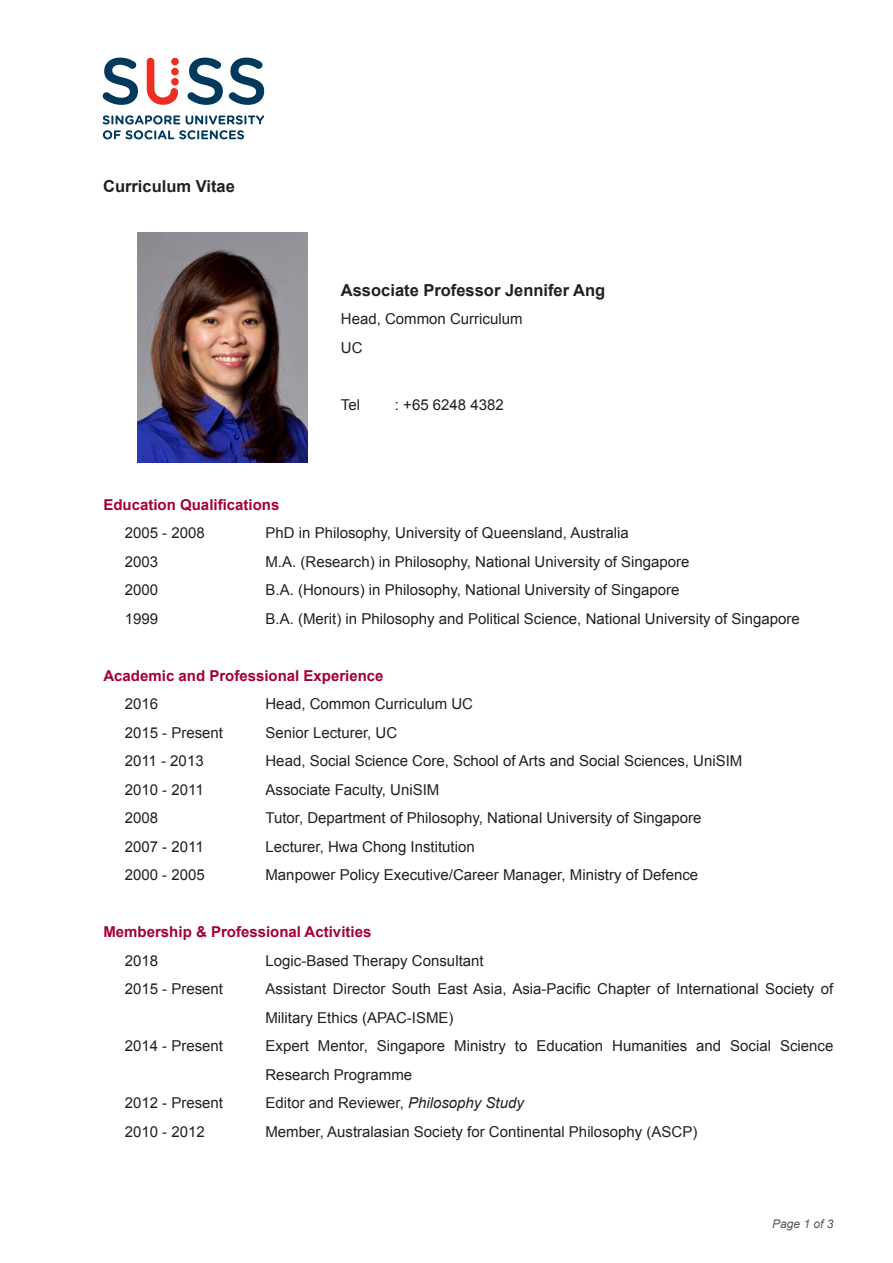
<style>
.page{position:relative;width:893px;height:1263px;background:#fff}
.page>*{position:absolute;margin:0;border:0;box-sizing:border-box;transform-origin:0 0}
.t1{font:700 16.5px "Arial";color:#231f20}
.t2{font:15px/28.5px "Arial";color:#231f20}
.t3{font:700 15px "Arial";color:#a40133}
.t4{font:italic 12px "Arial";color:#57585a}
.s1{font-style:italic}
</style>
<div class="page">
<svg style="left:103px;top:115px;width:77px;height:9px"></svg>
<svg style="left:186px;top:115px;width:78px;height:9px"></svg>
<svg style="left:103px;top:130px;width:141px;height:9px"></svg>
<svg style="left:188px;top:58px;width:35px;height:47px"></svg>
<svg style="left:229px;top:58px;width:35px;height:47px"></svg>
<svg style="left:103px;top:58px;width:35px;height:47px"></svg>
<svg style="left:147px;top:58px;width:31px;height:47px"></svg>
<div style="left:171px;top:58px;width:8px;height:7px;background:#ee2e22;border-radius:50%"></div>
<div style="left:171px;top:68px;width:8px;height:7px;background:#ee2e22;border-radius:50%"></div>
<div style="left:171px;top:78px;width:8px;height:8px;background:#ee2e22;border-radius:50%"></div>
<img style="left:137px;top:233px;width:170px;height:229px">
<p class="t1" style="left:103px;top:174px;width:133px">Curriculum Vitae</p>
<p class="t1" style="left:341px;top:278px;width:266px">Associate Professor Jennifer Ang</p>
<p class="t2" style="left:341px;top:305px;width:183px">Head, Common Curriculum</p>
<p class="t2" style="left:341px;top:333px;width:23px">UC</p>
<p class="t2" style="left:341px;top:390px;width:21px">Tel</p>
<p class="t2" style="left:395px;top:390px;width:110px">: +65 6248 4382</p>
<p class="t3" style="left:103px;top:494px;width:177px">Education Qualifications</p>
<p class="t2" style="left:125px;top:518px;width:82px">2005 - 2008</p>
<p class="t2" style="left:265px;top:518px;width:365px">PhD in Philosophy, University of Queensland, Australia</p>
<p class="t2" style="left:125px;top:547px;width:35px">2003</p>
<p class="t2" style="left:265px;top:547px;width:426px">M.A. (Research) in Philosophy, National University of Singapore</p>
<p class="t2" style="left:125px;top:575px;width:35px">2000</p>
<p class="t2" style="left:265px;top:575px;width:416px">B.A. (Honours) in Philosophy, National University of Singapore</p>
<p class="t2" style="left:125px;top:604px;width:35px">1999</p>
<p class="t2" style="left:265px;top:604px;width:536px">B.A. (Merit) in Philosophy and Political Science, National University of Singapore</p>
<p class="t3" style="left:103px;top:665px;width:282px">Academic and Professional Experience</p>
<p class="t2" style="left:125px;top:689px;width:35px">2016</p>
<p class="t2" style="left:265px;top:689px;width:209px">Head, Common Curriculum UC</p>
<p class="t2" style="left:125px;top:718px;width:100px">2015 - Present</p>
<p class="t2" style="left:265px;top:718px;width:133px">Senior Lecturer, UC</p>
<p class="t2" style="left:125px;top:746px;width:80px">2011 - 2013</p>
<p class="t2" style="left:265px;top:746px;width:478px">Head, Social Science Core, School of Arts and Social Sciences, UniSIM</p>
<p class="t2" style="left:125px;top:775px;width:80px">2010 - 2011</p>
<p class="t2" style="left:265px;top:775px;width:175px">Associate Faculty, UniSIM</p>
<p class="t2" style="left:125px;top:803px;width:35px">2008</p>
<p class="t2" style="left:265px;top:803px;width:438px">Tutor, Department of Philosophy, National University of Singapore</p>
<p class="t2" style="left:125px;top:832px;width:80px">2007 - 2011</p>
<p class="t2" style="left:265px;top:832px;width:211px">Lecturer, Hwa Chong Institution</p>
<p class="t2" style="left:125px;top:860px;width:82px">2000 - 2005</p>
<p class="t2" style="left:265px;top:860px;width:434px">Manpower Policy Executive/Career Manager, Ministry of Defence</p>
<p class="t3" style="left:103px;top:921px;width:269px">Membership &amp; Professional Activities</p>
<p class="t2" style="left:125px;top:946px;width:35px">2018</p>
<p class="t2" style="left:265px;top:946px;width:220px">Logic-Based Therapy Consultant</p>
<p class="t2" style="left:125px;top:974px;width:100px">2015 - Present</p>
<p class="t2" style="left:265px;top:974px;width:569px">Assistant Director South East Asia, Asia-Pacific Chapter of International Society of<br>Military Ethics (APAC-ISME)</p>
<p class="t2" style="left:125px;top:1031px;width:100px">2014 - Present</p>
<p class="t2" style="left:265px;top:1031px;width:569px">Expert Mentor, Singapore Ministry to Education Humanities and Social Science<br>Research Programme</p>
<p class="t2" style="left:125px;top:1088px;width:100px">2012 - Present</p>
<p class="t2" style="left:265px;top:1088px;width:260px">Editor and Reviewer, <span class="s1">Philosophy Study</span></p>
<p class="t2" style="left:125px;top:1117px;width:82px">2010 - 2012</p>
<p class="t2" style="left:265px;top:1117px;width:433px">Member, Australasian Society for Continental Philosophy (ASCP)</p>
<p class="t4" style="left:772px;top:1215px;width:63px">Page 1 of 3</p>
</div>
